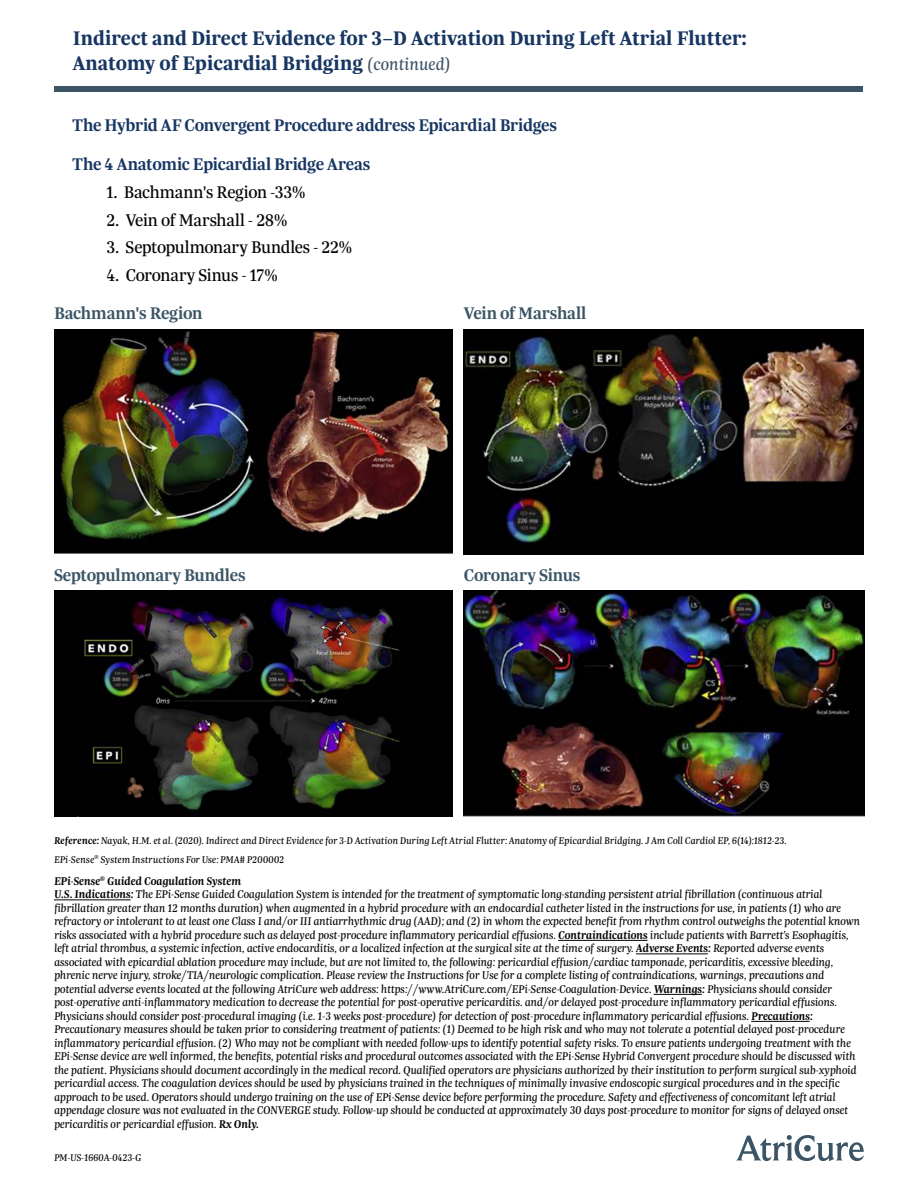
<style>
.page{position:relative;width:918px;height:1188px;background:#fff}
.page>*{position:absolute;margin:0;border:0;box-sizing:border-box;transform-origin:0 0}
.Title_page_2{font:700 21px/25.2px "Trola";color:#173662}
.Body__space_before{font:18px "Trola";letter-spacing:-.015em;color:#040503}
.Question{font:600 18px "Trola";letter-spacing:-.015em;color:#173662}
.References_Body{font:600 18px "Trola";letter-spacing:-.01em;color:#3b5566}
.t1{font:italic 12px/13.5px "Trola";letter-spacing:-.01em;color:#040503}
.t2{font:italic 600 12px "Trola";letter-spacing:-.01em;color:#040503}
.Question-2{font:italic 10.5px "Trola";color:#040503}
.References_Body-2{font:italic 10.5px "Trola";letter-spacing:.005em;color:#040503}
.s1{font-weight:400;font-style:italic;font-size:18px;color:#3b5566}
.s2{font-weight:600}
</style>
<div class="page">
<img style="left:54px;top:329px;width:399px;height:225px">
<img style="left:464px;top:329px;width:400px;height:225px">
<hr style="left:54px;top:899px;width:77px;height:1px;background:#040503">
<hr style="left:558px;top:940px;width:90px;height:1px;background:#040503">
<hr style="left:636px;top:953px;width:72px;height:1px;background:#040503">
<hr style="left:654px;top:994px;width:48px;height:1px;background:#040503">
<hr style="left:751px;top:1021px;width:59px;height:1px;background:#040503">
<img style="left:464px;top:590px;width:401px;height:226px">
<img style="left:54px;top:590px;width:399px;height:226px">
<svg style="left:736px;top:1135px;width:128px;height:26px"></svg>
<div style="left:55px;top:86px;width:808px;height:5px;background:#3b5566"></div>
<p class="Title_page_2" style="left:73px;top:25px;width:676px">Indirect and Direct Evidence for 3–D Activation During Left Atrial Flutter:<br>Anatomy of Epicardial Bridging <span class="s1">(continued)</span></p>
<p class="Question" style="left:73px;top:113px;width:486px">The Hybrid AF Convergent Procedure address Epicardial Bridges</p>
<p class="Question" style="left:73px;top:152px;width:299px">The 4 Anatomic Epicardial Bridge Areas</p>
<p class="Body__space_before" style="left:106px;top:180px;width:201px">1. Bachmann's Region -33%</p>
<p class="Body__space_before" style="left:106px;top:208px;width:183px">2. Vein of Marshall - 28%</p>
<p class="Body__space_before" style="left:106px;top:236px;width:248px">3. Septopulmonary Bundles - 22%</p>
<p class="Body__space_before" style="left:106px;top:264px;width:174px">4. Coronary Sinus - 17%</p>
<p class="References_Body" style="left:54px;top:301px;width:150px">Bachmann's Region</p>
<p class="References_Body" style="left:464px;top:301px;width:124px">Vein of Marshall</p>
<p class="References_Body" style="left:54px;top:563px;width:193px">Septopulmonary Bundles</p>
<p class="References_Body" style="left:464px;top:563px;width:118px">Coronary Sinus</p>
<p class="Question-2" style="left:54px;top:833px;width:734px"><span class="s2">Reference:</span> Nayak, H.M. et al. (2020). Indirect and Direct Evidence for 3-D Activation During Left Atrial Flutter: Anatomy of Epicardial Bridging. J Am Coll Cardiol EP, 6(14):1812-23.</p>
<p class="References_Body-2" style="left:54px;top:853px;width:232px">EPi-Sense<sup>®</sup> System Instructions For Use: PMA# P200002</p>
<p class="t2" style="left:54px;top:873px;width:188px">EPi-Sense<sup>®</sup> Guided Coagulation System</p>
<p class="t1" style="left:54px;top:887px;width:808px"><span class="s2">U.S. Indications:</span> The EPi-Sense Guided Coagulation System is intended for the treatment of symptomatic long-standing persistent atrial fibrillation (continuous atrial fibrillation greater than 12 months duration) when augmented in a hybrid procedure with an endocardial catheter listed in the instructions for use, in patients (1) who are refractory or intolerant to at least one Class I and/or III antiarrhythmic drug (AAD); and (2) in whom the expected benefit from rhythm control outweighs the potential known risks associated with a hybrid procedure such as delayed post-procedure inflammatory pericardial effusions. <span class="s2">Contraindications</span> include patients with Barrett’s Esophagitis, left atrial thrombus, a systemic infection, active endocarditis, or a localized infection at the surgical site at the time of surgery. <span class="s2">Adverse Events:</span> Reported adverse events associated with epicardial ablation procedure may include, but are not limited to, the following: pericardial effusion/cardiac tamponade, pericarditis, excessive bleeding, phrenic nerve injury, stroke/TIA/neurologic complication. Please review the Instructions for Use for a complete listing of contraindications, warnings, precautions and potential adverse events located at the following AtriCure web address: https://www.AtriCure.com/EPi-Sense-Coagulation-Device. <span class="s2">Warnings:</span> Physicians should consider post-operative anti-inflammatory medication to decrease the potential for post-operative pericarditis. and/or delayed post-procedure inflammatory pericardial effusions.<br>Physicians should consider post-procedural imaging (i.e. 1-3 weeks post-procedure) for detection of post-procedure inflammatory pericardial effusions. <span class="s2">Precautions:<br></span>Precautionary measures should be taken prior to considering treatment of patients: (1) Deemed to be high risk and who may not tolerate a potential delayed post-procedure inflammatory pericardial effusion. (2) Who may not be compliant with needed follow-ups to identify potential safety risks. To ensure patients undergoing treatment with the EPi-Sense device are well informed, the benefits, potential risks and procedural outcomes associated with the EPi-Sense Hybrid Convergent procedure should be discussed with the patient. Physicians should document accordingly in the medical record. Qualified operators are physicians authorized by their institution to perform surgical sub-xyphoid pericardial access. The coagulation devices should be used by physicians trained in the techniques of minimally invasive endoscopic surgical procedures and in the specific approach to be used. Operators should undergo training on the use of EPi-Sense device before performing the procedure. Safety and effectiveness of concomitant left atrial appendage closure was not evaluated in the CONVERGE study. Follow-up should be conducted at approximately 30 days post-procedure to monitor for signs of delayed onset pericarditis or pericardial effusion. <span class="s2">Rx Only.</span></p>
<p class="Question-2" style="left:54px;top:1151px;width:89px">PM-US-1660A-0423-G</p>
</div>
